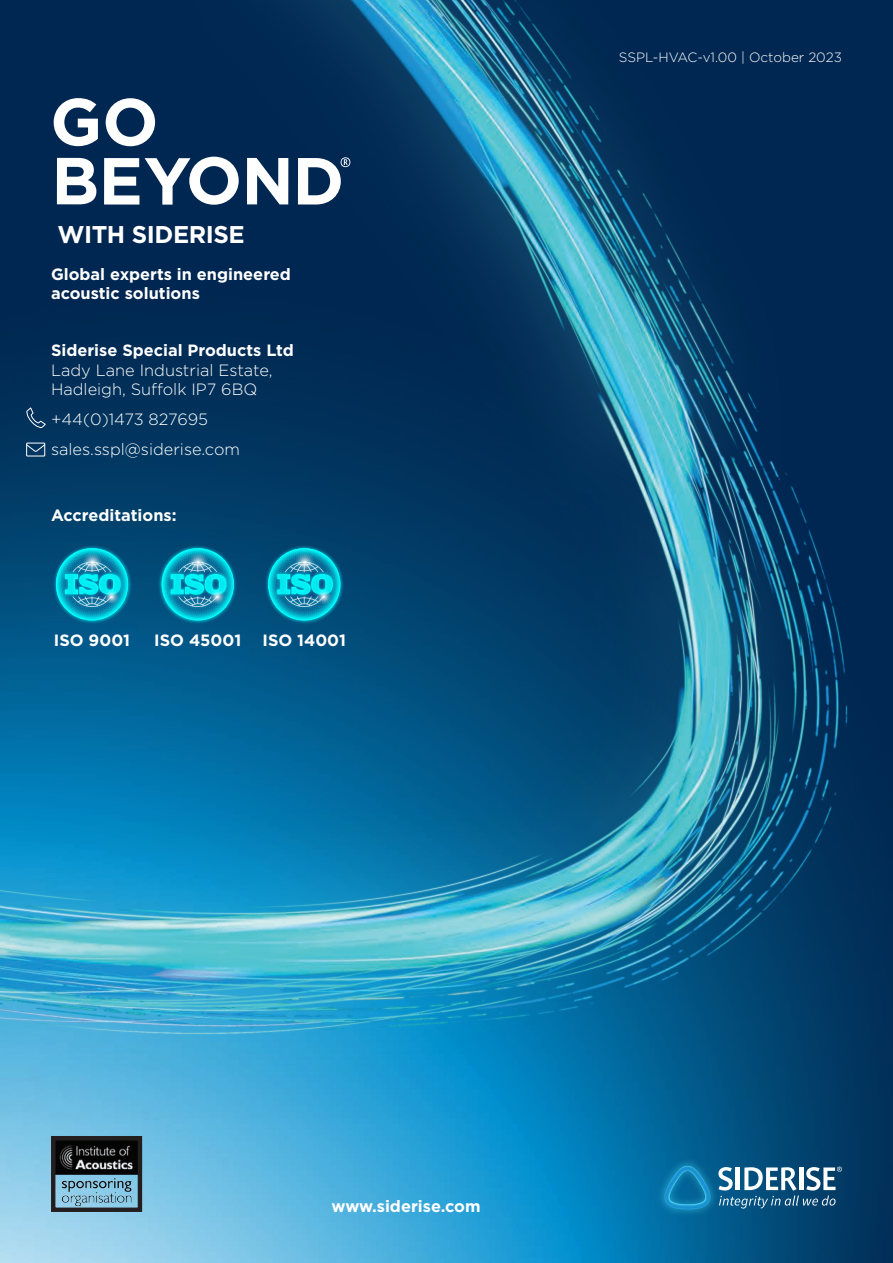
<style>
.page{position:relative;width:893px;height:1263px;background:#fff}
.page>*{position:absolute;margin:0;border:0;box-sizing:border-box;transform-origin:0 0}
.t1{font:700 24.15px "Gotham HTF";letter-spacing:-.02em;color:#fff}
.Body_text{font:300 16.35px/19.6px "Gotham HTF";color:#fff}
.Body_text-2{font:700 16.35px/19.6px "Gotham HTF";color:#fff}
.Body_text-3{font:300 13.5px "Gotham HTF";color:#fff}
.s1{font-weight:700}
</style>
<div class="page">
<img style="left:0;top:214px;width:893px;height:1049px">
<img style="left:654px;top:1155px;width:67px;height:65px">
<svg style="left:664px;top:1166px;width:46px;height:43px;background:#1180b3"></svg>
<svg style="left:718px;top:1167px;width:124px;height:41px"></svg>
<img style="left:0;top:0;width:873px;height:1119px">
<svg style="left:104px;top:158px;width:35px;height:47px"></svg>
<svg style="left:54px;top:98px;width:44px;height:48px"></svg>
<svg style="left:106px;top:98px;width:49px;height:48px"></svg>
<svg style="left:57px;top:158px;width:39px;height:46px"></svg>
<svg style="left:145px;top:157px;width:94px;height:48px"></svg>
<svg style="left:247px;top:158px;width:41px;height:46px"></svg>
<svg style="left:298px;top:157px;width:52px;height:48px"></svg>
<img style="left:56px;top:1141px;width:81px;height:66px">
<div style="left:51px;top:1136px;width:91px;height:76px;border:4px solid #231f20"></div>
<img style="left:51px;top:543px;width:82px;height:82px">
<svg style="left:57px;top:549px;width:70px;height:71px"></svg>
<img style="left:68px;top:608px;width:48px;height:4px">
<img style="left:121px;top:569px;width:5px;height:31px">
<svg style="left:56px;top:548px;width:65px;height:60px;background:#0ba8c1"></svg>
<svg style="left:81px;top:551px;width:22px;height:22px"></svg>
<svg style="left:103px;top:588px;width:16px;height:17px"></svg>
<img style="left:263px;top:543px;width:82px;height:82px">
<svg style="left:269px;top:549px;width:71px;height:71px"></svg>
<img style="left:280px;top:608px;width:49px;height:4px">
<img style="left:333px;top:569px;width:5px;height:31px">
<svg style="left:268px;top:548px;width:65px;height:60px;background:#0ba6bf"></svg>
<svg style="left:294px;top:551px;width:21px;height:22px"></svg>
<svg style="left:315px;top:588px;width:17px;height:17px"></svg>
<img style="left:157px;top:543px;width:82px;height:82px">
<svg style="left:162px;top:549px;width:71px;height:71px"></svg>
<img style="left:173px;top:608px;width:49px;height:4px">
<img style="left:227px;top:569px;width:4px;height:31px">
<svg style="left:162px;top:548px;width:65px;height:60px;background:#0ca9c2"></svg>
<svg style="left:187px;top:551px;width:21px;height:22px"></svg>
<svg style="left:209px;top:588px;width:16px;height:17px"></svg>
<svg style="left:26px;top:408px;width:20px;height:20px"></svg>
<div style="left:26px;top:443px;width:19px;height:13px;border:1px solid #fff"></div>
<svg style="left:26px;top:444px;width:19px;height:8px"></svg>
<p class="t1" style="left:57px;top:220px;width:189px">WITH SIDERISE</p>
<p class="Body_text-2" style="left:51px;top:263px;width:241px">Global experts in engineered acoustic solutions</p>
<p class="Body_text" style="left:51px;top:340px;width:244px"><span class="s1">Siderise Special Products Ltd<br></span>Lady Lane Industrial Estate,<br>Hadleigh, Suffolk IP7 6BQ</p>
<p class="Body_text" style="left:51px;top:409px;width:159px">+44(0)1473 827695</p>
<p class="Body_text" style="left:51px;top:439px;width:191px">sales.sspl@siderise.com</p>
<p class="Body_text-2" style="left:51px;top:505px;width:127px">Accreditations:</p>
<p class="Body_text-2" style="left:54px;top:630px;width:78px">ISO 9001</p>
<p class="Body_text-2" style="left:154px;top:630px;width:88px">ISO 45001</p>
<p class="Body_text-2" style="left:262px;top:630px;width:85px">ISO 14001</p>
<p class="Body_text-3" style="left:619px;top:50px;width:225px">SSPL-HVAC-v1.00 | October 2023</p>
<p class="Body_text-2" style="left:331px;top:1196px;width:151px">www.siderise.com</p>
</div>
